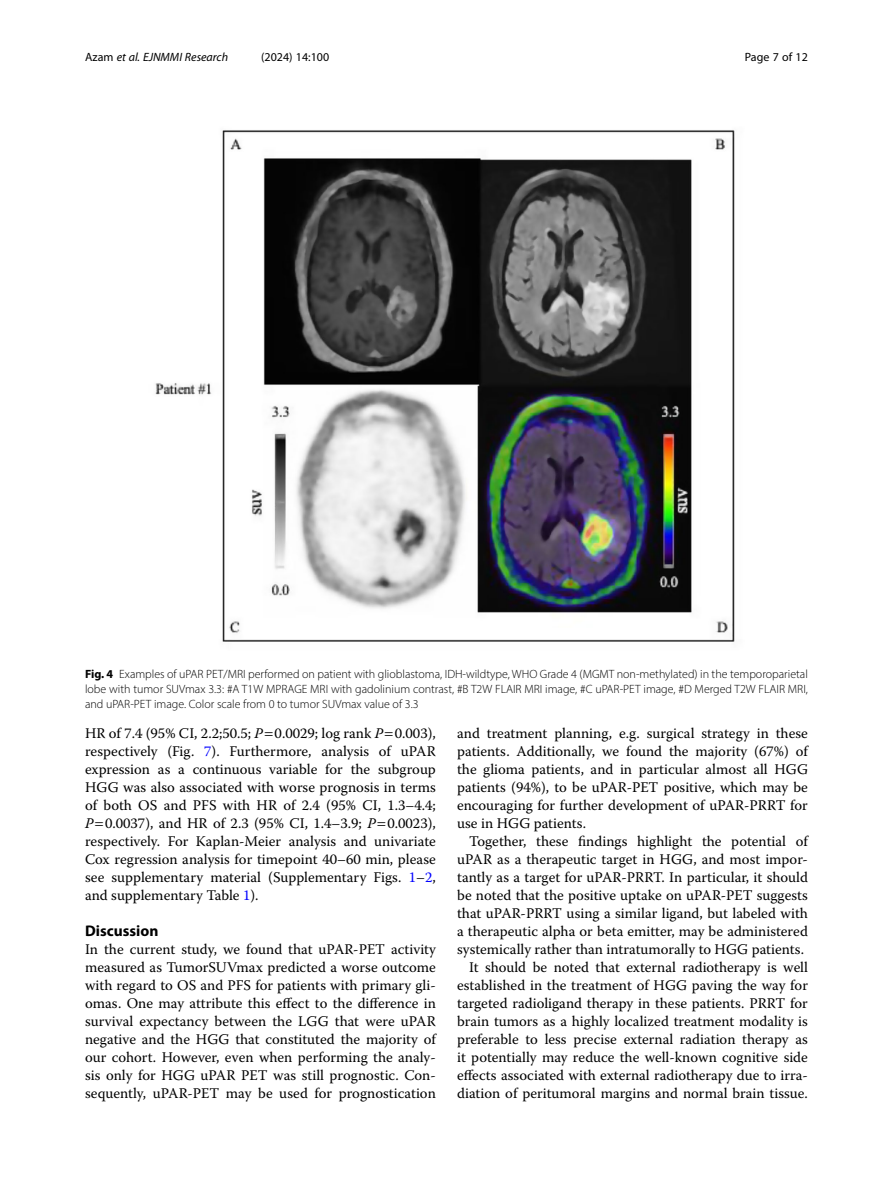
<style>
.page{position:relative;width:893px;height:1191px;background:#fff}
.page>*{position:absolute;margin:0;border:0;box-sizing:border-box;transform-origin:0 0}
.Head_1{font:700 15.45px "Myriad Pro";color:#000}
.Body_Text_Indent{font:14.7px/18px "Warnock Pro";color:#000;text-align:justify}
.Body_Text{font:14.7px/18px "Warnock Pro";color:#000;text-align:justify}
.Figure_Caption{font:300 12px/15px "Myriad Pro";color:#000;text-align:justify}
.t1{font:italic 12px "Myriad Pro";color:#000}
.t2{font:12px "Myriad Pro";color:#000}
.s1{font-style:normal}
.s2{font-weight:700}
.s3{font-style:italic}
.s4{color:#00f}
</style>
<div class="page">
<img style="left:155px;top:130px;width:580px;height:512px">
<p class="t1" style="left:85px;top:50px;width:145px"><span class="s1">Azam</span> et al. EJNMMI Research</p>
<p class="t2" style="left:261px;top:50px;width:70px">(2024) 14:100</p>
<p class="t2" style="left:745px;top:50px;width:65px">Page 7 of 12</p>
<p class="Figure_Caption" style="left:85px;top:666px;width:724px"><span class="s2">Fig. 4</span> Examples of uPAR PET/MRI performed on patient with glioblastoma, IDH-wildtype, WHO Grade 4 (MGMT non-methylated) in the temporoparietal lobe with tumor SUVmax 3.3: #A T1W MPRAGE MRI with gadolinium contrast, #B T2W FLAIR MRI image, #C uPAR-PET image, #D Merged T2W FLAIR MRI, and uPAR-PET image. Color scale from 0 to tumor SUVmax value of 3.3</p>
<p class="Body_Text_Indent" style="left:85px;top:724px;width:352px">HR of 7.4 (95% CI, 2.2;50.5; <span class="s3">P</span> 0.0029; log rank <span class="s3">P</span> 0.003), respectively (Fig. <span class="s4">7</span>). Furthermore, analysis of uPAR expression as a continuous variable for the subgroup HGG was also associated with worse prognosis in terms of both OS and PFS with HR of 2.4 (95% CI, 1.3–4.4; <span class="s3">P</span> 0.0037), and HR of 2.3 (95% CI, 1.4–3.9; <span class="s3">P</span> 0.0023), respectively. For Kaplan-Meier analysis and univariate Cox regression analysis for timepoint 40–60 min, please see supplementary material (Supplementary Figs. <span class="s4">1</span>–<span class="s4">2</span>, and supplementary Table <span class="s4">1</span>).</p>
<p class="Head_1" style="left:85px;top:921px;width:75px">Discussion</p>
<p class="Body_Text" style="left:85px;top:940px;width:352px">In the current study, we found that uPAR-PET activity measured as TumorSUVmax predicted a worse outcome with regard to OS and PFS for patients with primary gli&shy;omas. One may attribute this effect to the difference in survival expectancy between the LGG that were uPAR negative and the HGG that constituted the majority of our cohort. However, even when performing the analy&shy;sis only for HGG uPAR PET was still prognostic. Con&shy;sequently, uPAR-PET may be used for prognostication</p>
<p class="Body_Text" style="left:457px;top:724px;width:352px">and treatment planning, e.g. surgical strategy in these patients. Additionally, we found the majority (67%) of the glioma patients, and in particular almost all HGG patients (94%), to be uPAR-PET positive, which may be encouraging for further development of uPAR-PRRT for use in HGG patients.</p>
<p class="Body_Text_Indent" style="left:457px;top:832px;width:352px;text-indent:12px">Together, these findings highlight the potential of uPAR as a therapeutic target in HGG, and most impor&shy;tantly as a target for uPAR-PRRT. In particular, it should be noted that the positive uptake on uPAR-PET suggests that uPAR-PRRT using a similar ligand, but labeled with a therapeutic alpha or beta emitter, may be administered systemically rather than intratumorally to HGG patients.</p>
<p class="Body_Text_Indent" style="left:457px;top:958px;width:352px;text-indent:12px">It should be noted that external radiotherapy is well established in the treatment of HGG paving the way for targeted radioligand therapy in these patients. PRRT for brain tumors as a highly localized treatment modality is preferable to less precise external radiation therapy as it potentially may reduce the well-known cognitive side effects associated with external radiotherapy due to irra&shy;diation of peritumoral margins and normal brain tissue.</p>
</div>
